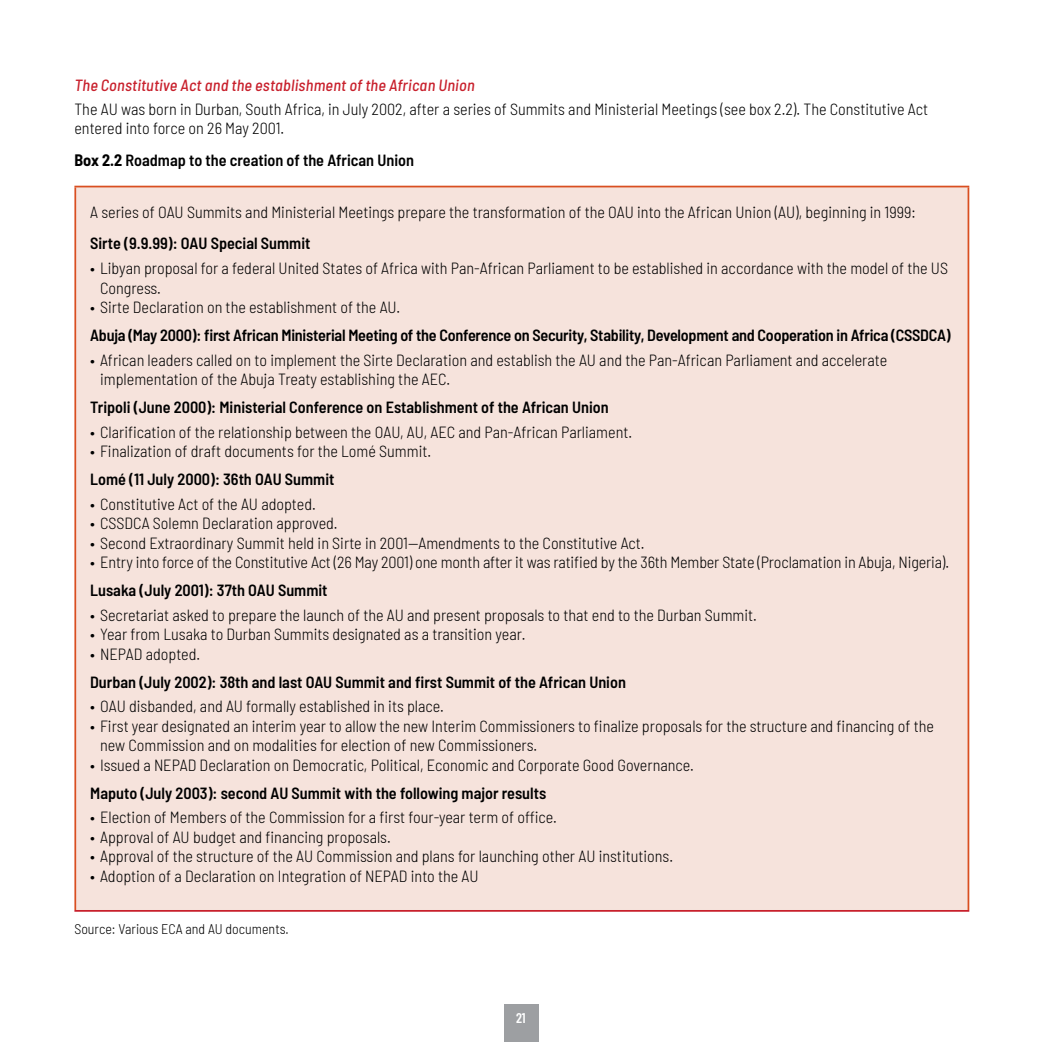
<style>
.page{position:relative;width:1042px;height:1042px;background:#fff}
.page>*{position:absolute;margin:0;border:0;box-sizing:border-box;transform-origin:0 0}
.t1{font:300 semi-condensed 16.1px/19.4px "Barlow";color:#000}
.t2{font:600 semi-condensed 16.1px "Barlow";color:#000}
.t3{font:italic 500 semi-condensed 16.1px "Barlow";letter-spacing:.015em;color:#c8202c}
.t4{font:300 semi-condensed 14px "Barlow";color:#000}
.t5{font:600 14px "Barlow Condensed";color:#fff}
.s1{font-weight:700}
</style>
<div class="page">
<div style="left:504px;top:1005px;width:34px;height:37px;background:#9d9fa2"></div>
<div style="left:75px;top:187px;width:893px;height:724px;background:#f6e3dc"></div>
<hr style="left:74px;top:910px;width:895px;height:2px;background:#c8202c">
<hr style="left:74px;top:186px;width:895px;height:1px;background:#d94f21">
<hr style="left:74px;top:187px;width:2px;height:723px;background:#d94f21">
<hr style="left:967px;top:187px;width:2px;height:723px;background:#d94f21">
<p class="t3" style="left:74px;top:73px;width:402px">The Constitutive Act and the establishment of the African Union</p>
<p class="t1" style="left:74px;top:98px;width:855px">The AU was born in Durban, South Africa, in July 2002, after a series of Summits and Ministerial Meetings (see box 2.2). The Constitutive Act entered into force on 26 May 2001.</p>
<p class="t2" style="left:74px;top:149px;width:341px"><span class="s1">Box 2.2</span> Roadmap to the creation of the African Union</p>
<p class="t1" style="left:90px;top:201px;width:827px">A series of OAU Summits and Ministerial Meetings prepare the transformation of the OAU into the African Union (AU), beginning in 1999:</p>
<p class="t2" style="left:90px;top:232px;width:222px">Sirte (9.9.99): OAU Special Summit</p>
<p class="t1" style="left:100px;top:257px;width:849px;text-indent:-10px">• Libyan proposal for a federal United States of Africa with Pan-African Parliament to be established in accordance with the model of the US<br>Congress.</p>
<p class="t1" style="left:90px;top:296px;width:311px">• Sirte Declaration on the establishment of the AU.</p>
<p class="t2" style="left:90px;top:323px;width:862px">Abuja (May 2000): first African Ministerial Meeting of the Conference on Security, Stability, Development and Cooperation in Africa (CSSDCA)</p>
<p class="t1" style="left:100px;top:349px;width:788px;text-indent:-10px">• African leaders called on to implement the Sirte Declaration and establish the AU and the Pan-African Parliament and accelerate implementation of the Abuja Treaty establishing the AEC.</p>
<p class="t2" style="left:90px;top:396px;width:520px">Tripoli (June 2000): Ministerial Conference on Establishment of the African Union</p>
<p class="t1" style="left:90px;top:421px;width:543px">• Clarification of the relationship between the OAU, AU, AEC and Pan-African Parliament.</p>
<p class="t1" style="left:90px;top:440px;width:342px">• Finalization of draft documents for the Lomé Summit.</p>
<p class="t2" style="left:90px;top:468px;width:246px">Lomé (11 July 2000): 36th OAU Summit</p>
<p class="t1" style="left:90px;top:493px;width:227px">• Constitutive Act of the AU adopted.</p>
<p class="t1" style="left:90px;top:512px;width:249px">• CSSDCA Solemn Declaration approved.</p>
<p class="t1" style="left:90px;top:532px;width:556px">• Second Extraordinary Summit held in Sirte in 2001—Amendments to the Constitutive Act.</p>
<p class="t1" style="left:90px;top:551px;width:860px">• Entry into force of the Constitutive Act (26 May 2001) one month after it was ratified by the 36th Member State (Proclamation in Abuja, Nigeria).</p>
<p class="t2" style="left:90px;top:579px;width:239px">Lusaka (July 2001): 37th OAU Summit</p>
<p class="t1" style="left:90px;top:604px;width:668px">• Secretariat asked to prepare the launch of the AU and present proposals to that end to the Durban Summit.</p>
<p class="t1" style="left:90px;top:623px;width:437px">• Year from Lusaka to Durban Summits designated as a transition year.</p>
<p class="t1" style="left:90px;top:643px;width:112px">• NEPAD adopted.</p>
<p class="t2" style="left:90px;top:670px;width:537px">Durban (July 2002): 38th and last OAU Summit and first Summit of the African Union</p>
<p class="t1" style="left:90px;top:695px;width:355px">• OAU disbanded, and AU formally established in its place.</p>
<p class="t1" style="left:100px;top:715px;width:835px;text-indent:-10px">• First year designated an interim year to allow the new Interim Commissioners to finalize proposals for the structure and financing of the new Commission and on modalities for election of new Commissioners.</p>
<p class="t1" style="left:90px;top:754px;width:605px">• Issued a NEPAD Declaration on Democratic, Political, Economic and Corporate Good Governance.</p>
<p class="t2" style="left:90px;top:781px;width:458px">Maputo (July 2003): second AU Summit with the following major results</p>
<p class="t1" style="left:90px;top:806px;width:468px">• Election of Members of the Commission for a first four-year term of office.</p>
<p class="t1" style="left:90px;top:826px;width:302px">• Approval of AU budget and financing proposals.</p>
<p class="t1" style="left:90px;top:845px;width:584px">• Approval of the structure of the AU Commission and plans for launching other AU institutions.</p>
<p class="t1" style="left:90px;top:865px;width:390px">• Adoption of a Declaration on Integration of NEPAD into the AU</p>
<p class="t4" style="left:74px;top:919px;width:216px">Source: Various ECA and AU documents.</p>
<p class="t5" style="left:516px;top:1007px;width:11px">21</p>
</div>
